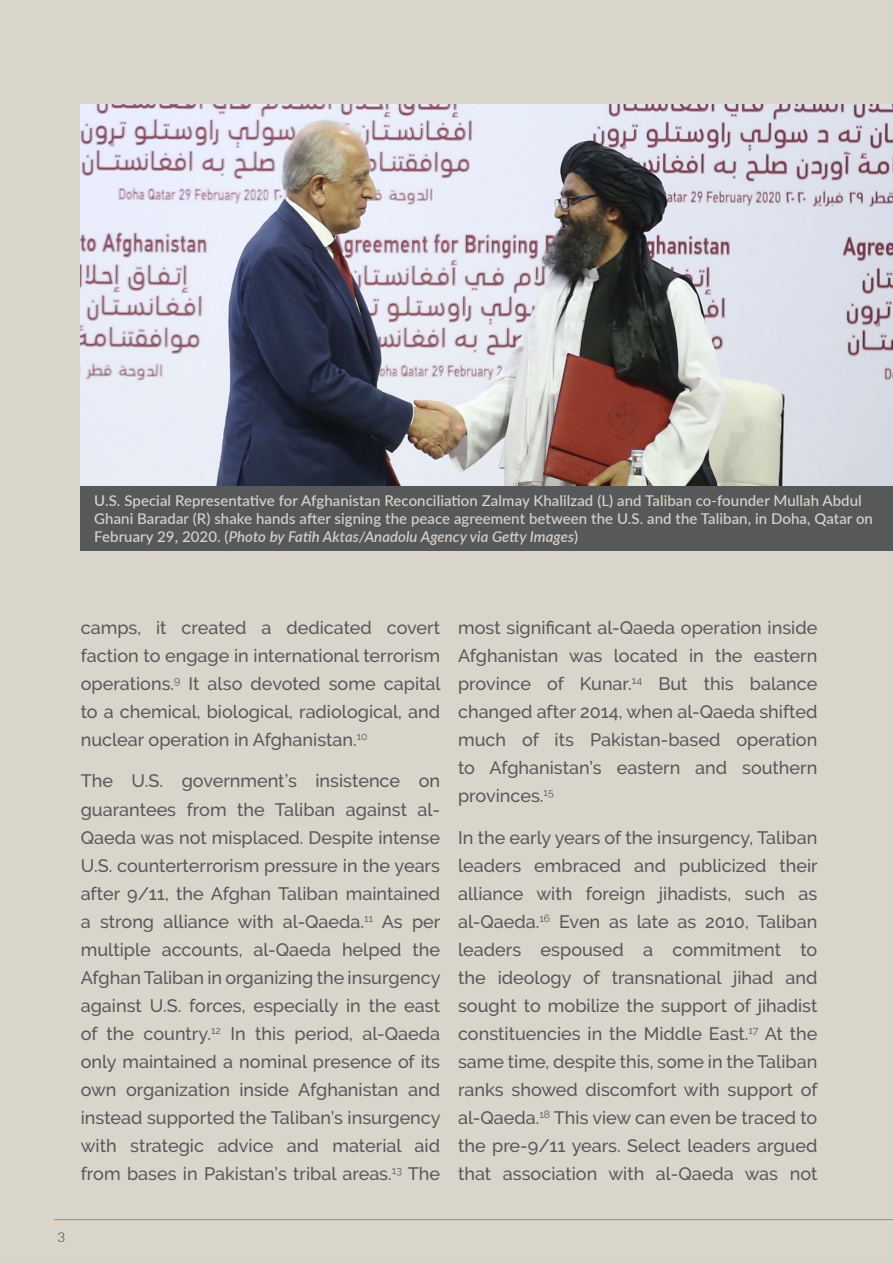
<style>
.page{position:relative;width:893px;height:1263px;background:#d9d5cb}
.page>*{position:absolute;margin:0;border:0;box-sizing:border-box;transform-origin:0 0}
.t1{font:500 18px/28px "Raleway";color:#57585a;text-align:justify}
.t2{font:500 14.85px/18px "Lato";letter-spacing:.005em;color:#d9d5cb}
.t3{font:300 13.5px "Lato";color:#262825}
.s1{font-style:italic}
</style>
<div class="page">
<img style="left:81px;top:105px;width:812px;height:381px">
<hr style="left:54px;top:1219px;width:839px;height:1px;background:#ff7200">
<div style="left:81px;top:486px;width:812px;height:65px;background:#57585a"></div>
<p class="t2" style="left:94px;top:490px;width:780px">U.S. Special Representative for Afghanistan Reconciliation Zalmay Khalilzad (L) and Taliban co-founder Mullah Abdul<br>Ghani Baradar (R) shake hands after signing the peace agreement between the U.S. and the Taliban, in Doha, Qatar on<br>February 29, 2020. (<span class="s1">Photo by Fatih Aktas/Anadolu Agency via Getty Images</span>)</p>
<p class="t1" style="left:81px;top:613px;width:361px">camps, it created a dedicated covert faction to engage in international terrorism operations.<sup>9</sup> It also devoted some capital to a chemical, biological, radiological, and nuclear operation in Afghanistan.<sup>10</sup></p>
<p class="t1" style="left:81px;top:767px;width:361px">The U.S. government’s insistence on guarantees from the Taliban against al-Qaeda was not misplaced. Despite intense U.S. counterterrorism pressure in the years after 9/11, the Afghan Taliban maintained a strong alliance with al-Qaeda.<sup>11</sup> As per multiple accounts, al-Qaeda helped the Afghan Taliban in organizing the insurgency against U.S. forces, especially in the east of the country.<sup>12</sup> In this period, al-Qaeda only maintained a nominal presence of its own organization inside Afghanistan and instead supported the Taliban’s insurgency with strategic advice and material aid from bases in Pakistan’s tribal areas.<sup>13</sup> The</p>
<p class="t1" style="left:458px;top:613px;width:361px">most significant al-Qaeda operation inside Afghanistan was located in the eastern province of Kunar.<sup>14</sup> But this balance changed after 2014, when al-Qaeda shifted much of its Pakistan-based operation to Afghanistan’s eastern and southern provinces.<sup>15</sup></p>
<p class="t1" style="left:458px;top:823px;width:361px">In the early years of the insurgency, Taliban leaders embraced and publicized their alliance with foreign jihadists, such as al-Qaeda.<sup>16</sup> Even as late as 2010, Taliban leaders espoused a commitment to the ideology of transnational jihad and sought to mobilize the support of jihadist constituencies in the Middle East.<sup>17</sup> At the same time, despite this, some in the Taliban ranks showed discomfort with support of al-Qaeda.<sup>18</sup> This view can even be traced to the pre-9/11 years. Select leaders argued that association with al-Qaeda was not</p>
<p class="t3" style="left:58px;top:1228px;width:9px">3</p>
</div>
